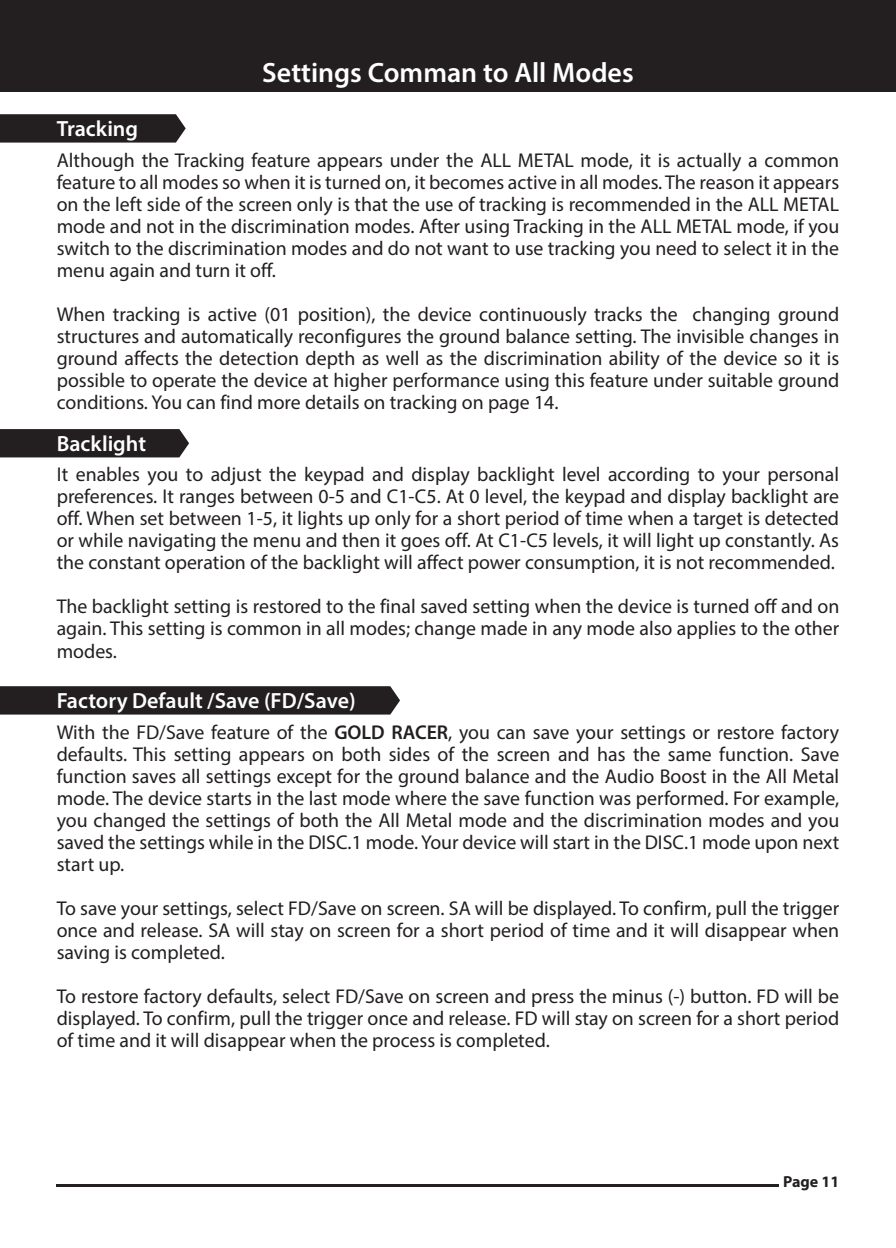
<style>
.page{position:relative;width:896px;height:1248px;background:#fff}
.page>*{position:absolute;margin:0;border:0;box-sizing:border-box;transform-origin:0 0}
.t1{font:600 28px "Myriad Pro";color:#fff}
.t2{font:600 22px "Myriad Pro";color:#fff}
.t3{font:20px/22px "Myriad Pro";color:#231f20;text-align:justify}
.t4{font:700 16px "Myriad Pro";color:#231f20}
.s1{font-weight:600}
</style>
<div class="page">
<div style="left:0;top:114px;width:186px;height:28px;background:#231f20"></div>
<div style="left:0;top:429px;width:189px;height:28px;background:#231f20"></div>
<div style="left:0;top:686px;width:400px;height:28px;background:#231f20"></div>
<div style="left:0;top:0;width:896px;height:92px;background:#231f20"></div>
<hr style="left:57px;top:1184px;width:722px;height:3px;background:#231f20">
<p class="t2" style="left:57px;top:115px;width:83px">Tracking</p>
<h1 class="t1" style="left:262px;top:54px;width:373px">Settings Comman to All Modes</h1>
<p class="t3" style="left:57px;top:148px;width:784px">Although the Tracking feature appears under the ALL METAL mode, it is actually a common feature to all modes so when it is turned on, it becomes active in all modes. The reason it appears on the left side of the screen only is that the use of tracking is recommended in the ALL METAL mode and not in the discrimination modes. After using Tracking in the ALL METAL mode, if you switch to the discrimination modes and do not want to use tracking you need to select it in the menu again and turn it off.</p>
<p class="t3" style="left:57px;top:302px;width:784px">When tracking is active (01 position), the device continuously tracks the changing ground structures and automatically reconfigures the ground balance setting. The invisible changes in ground affects the detection depth as well as the discrimination ability of the device so it is possible to operate the device at higher performance using this feature under suitable ground conditions. You can find more details on tracking on page 14.</p>
<p class="t2" style="left:57px;top:429px;width:91px">Backlight</p>
<p class="t3" style="left:57px;top:463px;width:784px">It enables you to adjust the keypad and display backlight level according to your personal preferences. It ranges between 0-5 and C1-C5. At 0 level, the keypad and display backlight are off. When set between 1-5, it lights up only for a short period of time when a target is detected or while navigating the menu and then it goes off. At C1-C5 levels, it will light up constantly. As the constant operation of the backlight will affect power consumption, it is not recommended.</p>
<p class="t3" style="left:57px;top:595px;width:784px">The backlight setting is restored to the final saved setting when the device is turned off and on again. This setting is common in all modes; change made in any mode also applies to the other modes.</p>
<p class="t2" style="left:57px;top:686px;width:300px">Factory Default /Save (FD/Save)</p>
<p class="t3" style="left:57px;top:720px;width:784px">With the FD/Save feature of the <span class="s1">GOLD RACER</span>, you can save your settings or restore factory defaults. This setting appears on both sides of the screen and has the same function. Save function saves all settings except for the ground balance and the Audio Boost in the All Metal mode. The device starts in the last mode where the save function was performed. For example, you changed the settings of both the All Metal mode and the discrimination modes and you saved the settings while in the DISC.1 mode. Your device will start in the DISC.1 mode upon next start up.</p>
<p class="t3" style="left:57px;top:896px;width:784px">To save your settings, select FD/Save on screen. SA will be displayed. To confirm, pull the trigger once and release. SA will stay on screen for a short period of time and it will disappear when saving is completed.</p>
<p class="t3" style="left:57px;top:984px;width:784px">To restore factory defaults, select FD/Save on screen and press the minus (-) button. FD will be displayed. To confirm, pull the trigger once and release. FD will stay on screen for a short period of time and it will disappear when the process is completed.</p>
<p class="t4" style="left:783px;top:1171px;width:58px">Page 11</p>
</div>
